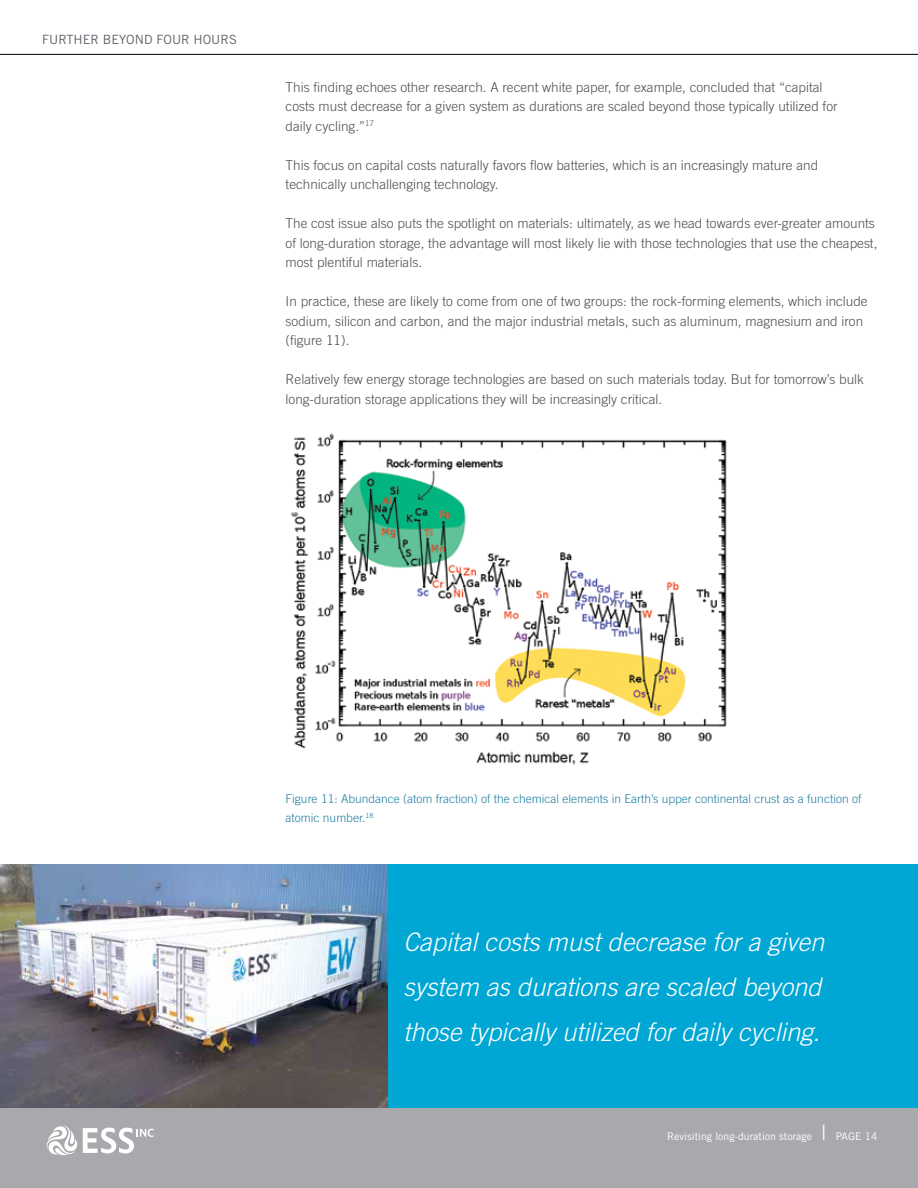
<style>
.page{position:relative;width:918px;height:1188px;background:#fff}
.page>*{position:absolute;margin:0;border:0;box-sizing:border-box;transform-origin:0 0}
.t1{font:italic 300 25.5px/45px "Trade Gothic";color:#fff;text-align:justify}
.t2{font:300 13.5px/19.5px "Trade Gothic";color:#4d4d4f}
.t3{font:12.75px "Trade Gothic";color:#5d6269}
.t4{font:300 12px/19.5px "Trade Gothic";color:#1f7ea1}
.t5{font:10.5px "Trade Gothic";color:#fff}
.s1{font-size:21px}
</style>
<div class="page">
<div style="left:0;top:1107px;width:918px;height:81px;background:#a7a9ac"></div>
<hr style="left:0;top:54px;width:918px;height:1px;background:#000">
<svg style="left:47px;top:1126px;width:107px;height:29px"></svg>
<img style="left:291px;top:433px;width:436px;height:332px">
<img style="left:0;top:864px;width:389px;height:243px">
<div style="left:389px;top:864px;width:529px;height:243px;background:#00a7d4"></div>
<p class="t3" style="left:42px;top:32px;width:196px">FURTHER BEYOND FOUR HOURS</p>
<p class="t2" style="left:286px;top:77px;width:554px">This finding echoes other research. A recent white paper, for example, concluded that “capital costs must decrease for a given system as durations are scaled beyond those typically utilized for daily cycling.”<sup>17</sup></p>
<p class="t2" style="left:286px;top:155px;width:534px">This focus on capital costs naturally favors flow batteries, which is an increasingly mature and technically unchallenging technology.</p>
<p class="t2" style="left:286px;top:213px;width:593px">The cost issue also puts the spotlight on materials: ultimately, as we head towards ever-greater amounts of long-duration storage, the advantage will most likely lie with those technologies that use the cheapest, most plentiful materials.</p>
<p class="t2" style="left:286px;top:291px;width:584px">In practice, these are likely to come from one of two groups: the rock-forming elements, which include sodium, silicon and carbon, and the major industrial metals, such as aluminum, magnesium and iron (figure 11).</p>
<p class="t2" style="left:286px;top:369px;width:580px">Relatively few energy storage technologies are based on such materials today. But for tomorrow’s bulk long-duration storage applications they will be increasingly critical.</p>
<p class="t4" style="left:286px;top:789px;width:577px">Figure 11: Abundance (atom fraction) of the chemical elements in Earth’s upper continental crust as a function of atomic number.<sup>18</sup></p>
<h1 class="t1" style="left:404px;top:919px;width:422px">Capital costs must decrease for a given system as durations are scaled beyond those typically utilized for daily cycling.</h1>
<p class="t5" style="left:667px;top:1129px;width:212px">Revisiting long-duration storage <span class="s1">|</span> PAGE 14</p>
</div>
